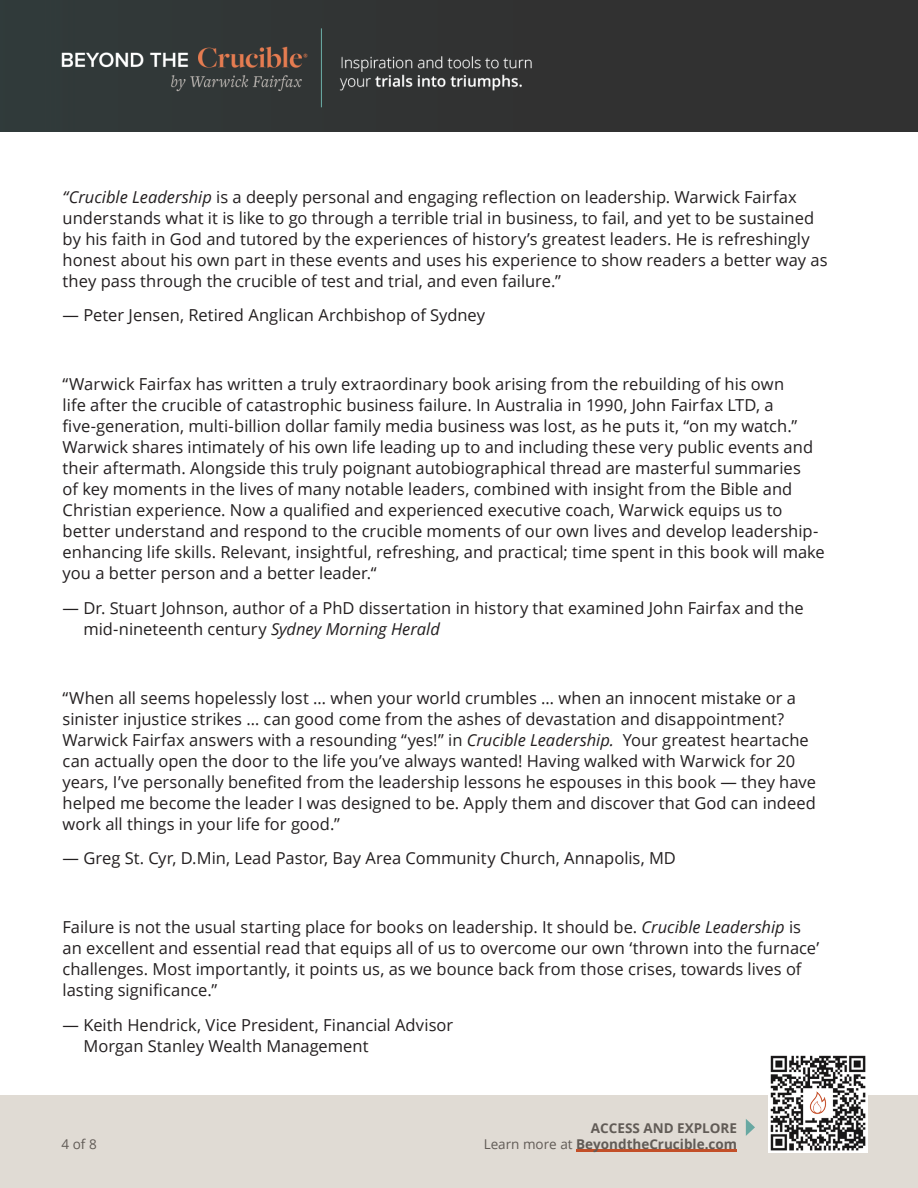
<style>
.page{position:relative;width:918px;height:1188px;background:#fff}
.page>*{position:absolute;margin:0;border:0;box-sizing:border-box;transform-origin:0 0}
.t1{font:16.5px/21px "Open Sans";color:#231f20}
.t2{font:700 13.5px "Open Sans";color:#615b56}
.t3{font:13.5px "Open Sans";color:#615b56}
.s1{font-style:italic}
.s2{font-weight:400}
</style>
<div class="page">
<div style="left:0;top:1095px;width:918px;height:93px;background:#e0dbd4"></div>
<hr style="left:576px;top:1149px;width:161px;height:3px;background:#c34f28">
<svg style="left:746px;top:1119px;width:9px;height:17px"></svg>
<svg style="left:768px;top:1055px;width:100px;height:97px"></svg>
<img style="left:771px;top:1055px;width:94px;height:95px">
<img style="left:800px;top:1087px;width:36px;height:31px">
<div style="left:0;top:0;width:562px;height:132px;background:#313636"></div>
<div style="left:562px;top:0;width:356px;height:132px;background:#313131"></div>
<p class="t1" style="left:63px;top:186px;width:766px"><span class="s1">“Crucible Leadership</span> is a deeply personal and engaging reflection on leadership. Warwick Fairfax understands what it is like to go through a terrible trial in business, to fail, and yet to be sustained by his faith in God and tutored by the experiences of history’s greatest leaders. He is refreshingly honest about his own part in these events and uses his experience to show readers a better way as they pass through the crucible of test and trial, and even failure.”</p>
<p class="t1" style="left:63px;top:304px;width:424px">— Peter Jensen, Retired Anglican Archbishop of Sydney</p>
<p class="t1" style="left:63px;top:373px;width:764px">“Warwick Fairfax has written a truly extraordinary book arising from the rebuilding of his own<br>life after the crucible of catastrophic business failure. In Australia in 1990, John Fairfax LTD, a five-generation, multi-billion dollar family media business was lost, as he puts it, “on my watch.” Warwick shares intimately of his own life leading up to and including these very public events and their aftermath. Alongside this truly poignant autobiographical thread are masterful summaries<br>of key moments in the lives of many notable leaders, combined with insight from the Bible and Christian experience. Now a qualified and experienced executive coach, Warwick equips us to better understand and respond to the crucible moments of our own lives and develop leadership&shy;enhancing life skills. Relevant, insightful, refreshing, and practical; time spent in this book will make you a better person and a better leader.“</p>
<p class="t1" style="left:83px;top:597px;width:722px;text-indent:-21px">— Dr. Stuart Johnson, author of a PhD dissertation in history that examined John Fairfax and the mid-nineteenth century <span class="s1">Sydney Morning Herald</span></p>
<p class="t1" style="left:63px;top:687px;width:755px">“When all seems hopelessly lost … when your world crumbles … when an innocent mistake or a sinister injustice strikes … can good come from the ashes of devastation and disappointment?<br>Warwick Fairfax answers with a resounding “yes!” in <span class="s1">Crucible Leadership.</span> Your greatest heartache can actually open the door to the life you’ve always wanted! Having walked with Warwick for 20 years, I’ve personally benefited from the leadership lessons he espouses in this book — they have helped me become the leader I was designed to be. Apply them and discover that God can indeed work all things in your life for good.”</p>
<p class="t1" style="left:63px;top:847px;width:615px">— Greg St. Cyr, D.Min, Lead Pastor, Bay Area Community Church, Annapolis, MD</p>
<p class="t1" style="left:63px;top:916px;width:758px">Failure is not the usual starting place for books on leadership. It should be. <span class="s1">Crucible Leadership</span> is an excellent and essential read that equips all of us to overcome our own ‘thrown into the furnace’ challenges. Most importantly, it points us, as we bounce back from those crises, towards lives of lasting significance.”</p>
<p class="t1" style="left:83px;top:1014px;width:371px;text-indent:-21px">— Keith Hendrick, Vice President, Financial Advisor<br>Morgan Stanley Wealth Management</p>
<p class="t2" style="left:591px;top:1119px;width:148px">ACCESS AND EXPLORE</p>
<p class="t3" style="left:62px;top:1135px;width:37px">4 of 8</p>
<p class="t2" style="left:484px;top:1135px;width:255px"><span class="s2">Learn more at</span> BeyondtheCrucible.com</p>
</div>
